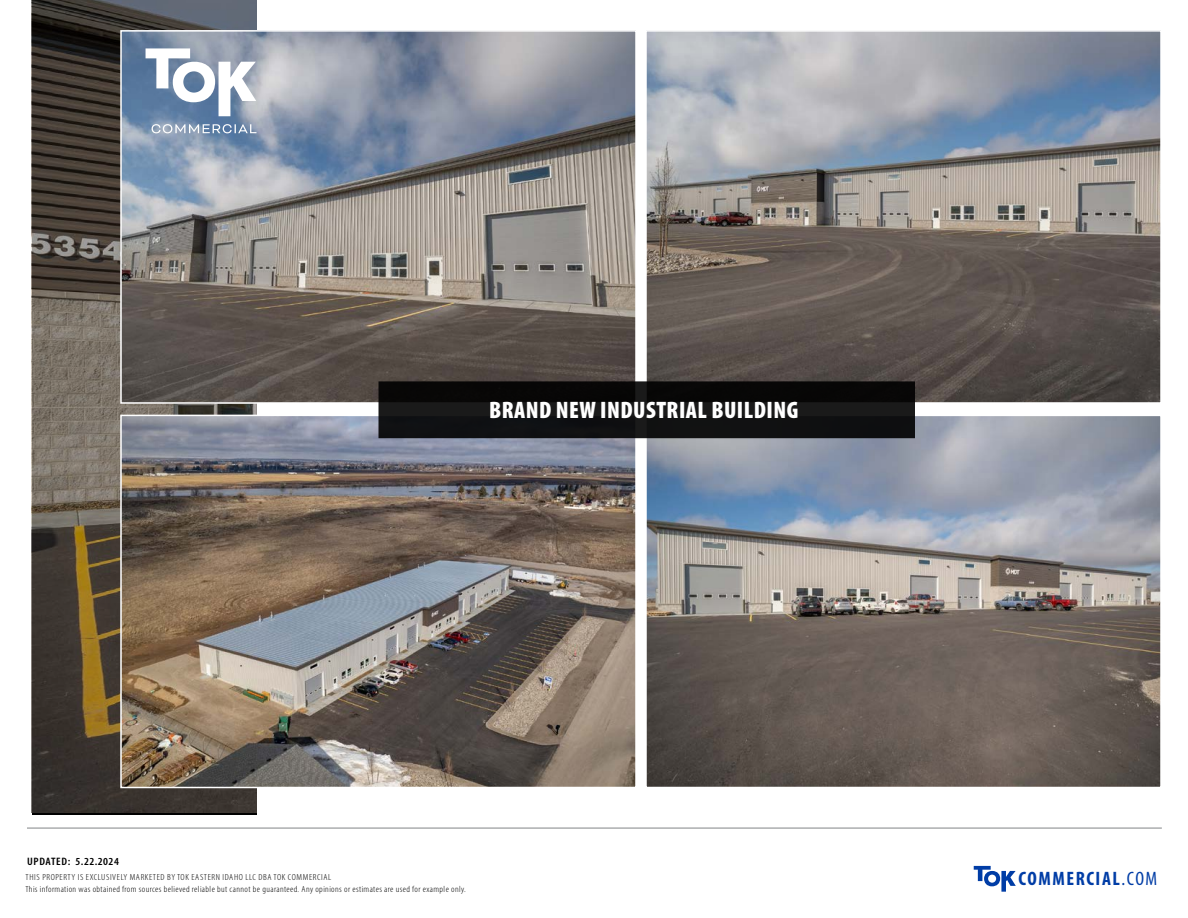
<style>
.page{position:relative;width:1188px;height:918px;background:#fff}
.page>*{position:absolute;margin:0;border:0;box-sizing:border-box;transform-origin:0 0}
.t1{font:900 condensed 24px "Myriad Pro";letter-spacing:.02em;color:#fff}
.t2{font:700 condensed 19.5px "Myriad Pro";letter-spacing:.08em;color:#003da6}
.t3{font:600 condensed 10.8px "Myriad Pro";letter-spacing:.04em;color:#000;scale:1.11 1}
.t4{font:300 condensed 8.85px/11.9px "Myriad Pro";letter-spacing:.04em;color:#000;scale:1.11 1}
.s1{font-weight:400}
</style>
<div class="page">
<hr style="left:27px;top:828px;width:1135px;height:1px;background:#828487">
<svg style="left:974px;top:866px;width:42px;height:26px"></svg>
<img style="left:32px;top:0;width:224px;height:813px">
<img style="left:123px;top:33px;width:511px;height:368px">
<div style="left:120px;top:30px;width:517px;height:374px;border:2px solid #fff"></div>
<img style="left:648px;top:33px;width:511px;height:368px">
<div style="left:645px;top:30px;width:517px;height:374px;border:2px solid #fff"></div>
<img style="left:123px;top:418px;width:511px;height:367px">
<div style="left:120px;top:415px;width:517px;height:373px;border:2px solid #fff"></div>
<img style="left:648px;top:418px;width:511px;height:367px">
<div style="left:645px;top:415px;width:517px;height:373px;border:2px solid #fff"></div>
<svg style="left:152px;top:124px;width:104px;height:9px"></svg>
<svg style="left:146px;top:48px;width:110px;height:68px"></svg>
<div style="left:379px;top:382px;width:535px;height:56px;background:#0f1012"></div>
<div style="left:379px;top:381px;width:536px;height:57px;border:1px solid #000"></div>
<h1 class="t1" style="left:489px;top:395px;width:311px">BRAND NEW INDUSTRIAL BUILDING</h1>
<p class="t3" style="left:27px;top:855px;width:84px">Updated: 5.22.2024</p>
<p class="t4" style="left:26px;top:871px;width:398px">THIS PROPERTY IS EXCLUSIVELY MARKETED BY TOK EASTERN IDAHO LLC DBA TOK COMMERCIAL<br>This information was obtained from sources believed reliable but cannot be guaranteed. Any opinions or estimates are used for example only.</p>
<h2 class="t2" style="left:1018px;top:866px;width:140px">COMMERCIAL<span class="s1">.COM</span></h2>
</div>
